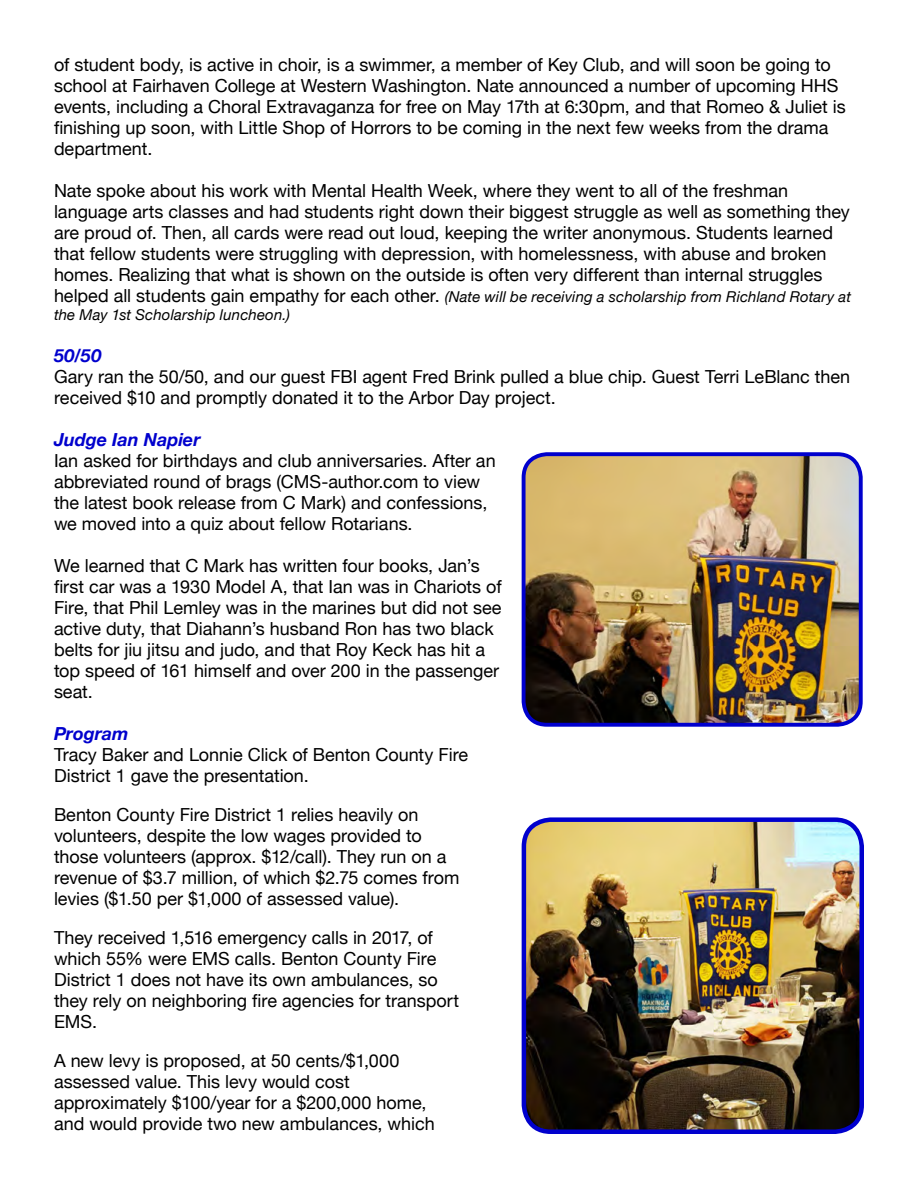
<style>
.page{position:relative;width:918px;height:1188px;background:#fff}
.page>*{position:absolute;margin:0;border:0;box-sizing:border-box;transform-origin:0 0}
.t1{font:18px/21px "Helvetica Neue";color:#000}
.t2{font:italic 700 18px "Helvetica Neue";color:#0000cd}
.t3{font:italic 15px/18px "Helvetica Neue";letter-spacing:.01em;color:#000}
.s1{font-style:normal;font-size:18px}
</style>
<div class="page">
<img style="left:524px;top:456px;width:334px;height:267px">
<div style="left:522px;top:452px;width:341px;height:275px;border:4px solid #0000cd;border-radius:23px"></div>
<img style="left:524px;top:822px;width:338px;height:309px">
<div style="left:522px;top:817px;width:342px;height:317px;border:4px solid #0000cd;border-radius:27px"></div>
<p class="t1" style="left:54px;top:54px;width:793px">of student body, is active in choir, is a swimmer, a member of Key Club, and will soon be going to school at Fairhaven College at Western Washington. Nate announced a number of upcoming HHS events, including a Choral Extravaganza for free on May 17th at 6:30pm, and that Romeo &amp; Juliet is finishing up soon, with Little Shop of Horrors to be coming in the next few weeks from the drama department.</p>
<p class="t1" style="left:54px;top:180px;width:797px">Nate spoke about his work with Mental Health Week, where they went to all of the freshman language arts classes and had students right down their biggest struggle as well as something they are proud of. Then, all cards were read out loud, keeping the writer anonymous. Students learned that fellow students were struggling with depression, with homelessness, with abuse and broken homes. Realizing that what is shown on the outside is often very different than internal struggles</p>
<p class="t3" style="left:54px;top:288px;width:799px"><span class="s1">helped all students gain empathy for each other.</span> (Nate will be receiving a scholarship from Richland Rotary at the May 1st Scholarship luncheon.)</p>
<p class="t2" style="left:54px;top:345px;width:49px">50/50</p>
<p class="t1" style="left:54px;top:366px;width:798px">Gary ran the 50/50, and our guest FBI agent Fred Brink pulled a blue chip. Guest Terri LeBlanc then received $10 and promptly donated it to the Arbor Day project.</p>
<p class="t2" style="left:54px;top:429px;width:148px">Judge Ian Napier</p>
<p class="t1" style="left:54px;top:450px;width:443px">Ian asked for birthdays and club anniversaries. After an abbreviated round of brags (CMS-author.com to view the latest book release from C Mark) and confessions, we moved into a quiz about fellow Rotarians.</p>
<p class="t1" style="left:54px;top:555px;width:449px">We learned that C Mark has written four books, Jan’s first car was a 1930 Model A, that Ian was in Chariots of Fire, that Phil Lemley was in the marines but did not see active duty, that Diahann’s husband Ron has two black belts for jiu jitsu and judo, and that Roy Keck has hit a top speed of 161 himself and over 200 in the passenger seat.</p>
<p class="t2" style="left:54px;top:723px;width:76px">Program</p>
<p class="t1" style="left:54px;top:744px;width:416px">Tracy Baker and Lonnie Click of Benton County Fire<br>District 1 gave the presentation.</p>
<p class="t1" style="left:54px;top:804px;width:407px">Benton County Fire District 1 relies heavily on volunteers, despite the low wages provided to those volunteers (approx. $12/call). They run on a revenue of $3.7 million, of which $2.75 comes from levies ($1.50 per $1,000 of assessed value).</p>
<p class="t1" style="left:54px;top:927px;width:407px">They received 1,516 emergency calls in 2017, of which 55% were EMS calls. Benton County Fire District 1 does not have its own ambulances, so they rely on neighboring fire agencies for transport EMS.</p>
<p class="t1" style="left:54px;top:1050px;width:382px">A new levy is proposed, at 50 cents/$1,000 assessed value. This levy would cost approximately $100/year for a $200,000 home, and would provide two new ambulances, which</p>
</div>
